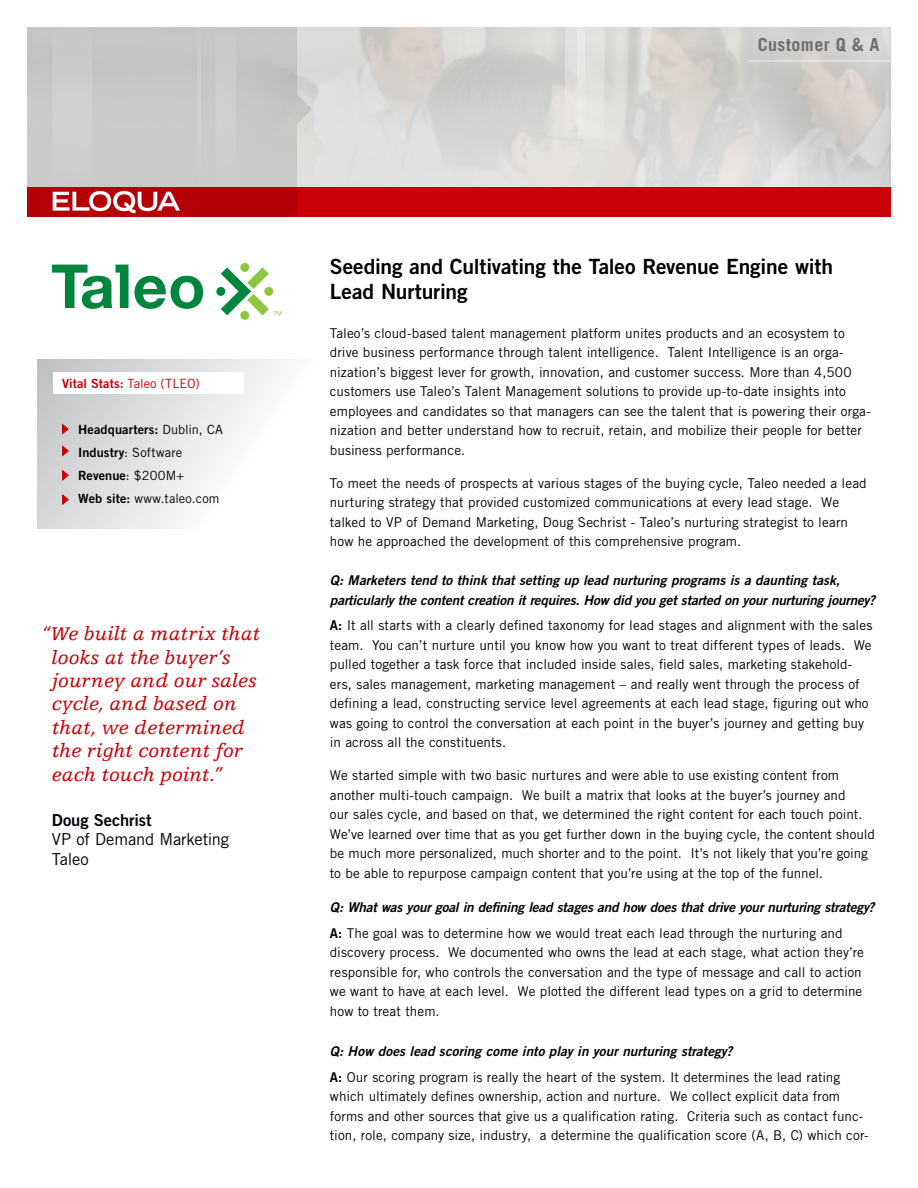
<style>
.page{position:relative;width:918px;height:1188px;background:#fff}
.page>*{position:absolute;margin:0;border:0;box-sizing:border-box;transform-origin:0 0}
.t1{font:21px/25.2px "Trade Gothic LT Std Bd 2";letter-spacing:-.005em;color:#000}
.t2{font:italic 19.5px/23.4px "Egyptienne F";letter-spacing:.005em;color:#c80008}
.t3{font:700 18px "Trade Gothic LT Std";letter-spacing:.025em;color:#6d6e71}
.t4{font:16.5px/19.8px "Trade Gothic LT Std";letter-spacing:-.01em;color:#000008}
.t5{font:16.5px "Trade Gothic LT Std Bd 2";color:#000008}
.t6{font:13.5px/19.5px "Trade Gothic LT Std";letter-spacing:.005em;color:#000}
.t7{font:13.5px/19.5px "Trade Gothic LT Std Bd 2 Obl";letter-spacing:-.005em;color:#000}
.t8{font:12.75px "Trade Gothic LT Std";letter-spacing:.015em;color:#000}
.t9{font:12.75px "Trade Gothic LT Std Bd 2";letter-spacing:.01em;color:#000}
.t10{font:12.75px "Trade Gothic LT Std Bd 2";letter-spacing:.005em;color:#c80008}
.s1{font-family:"Trade Gothic LT Std"}
.s2{font-family:"Trade Gothic LT Std Bd 2"}
</style>
<div class="page">
<div style="left:27px;top:187px;width:864px;height:30px;background:#c80008"></div>
<svg style="left:27px;top:27px;width:285px;height:190px;fill:#c8c9c8"></svg>
<svg style="left:53px;top:191px;width:127px;height:22px"></svg>
<div style="left:37px;top:359px;width:276px;height:170px;background:linear-gradient(to right,#cccdcf,#fff)"></div>
<div style="left:53px;top:373px;width:191px;height:21px;background:#fff"></div>
<svg style="left:61px;top:423px;width:8px;height:12px"></svg>
<svg style="left:62px;top:470px;width:7px;height:11px"></svg>
<svg style="left:62px;top:445px;width:7px;height:12px"></svg>
<svg style="left:52px;top:265px;width:151px;height:44px"></svg>
<div style="left:240px;top:311px;width:9px;height:9px;background:#8dc63f;border-radius:50%"></div>
<div style="left:240px;top:263px;width:9px;height:9px;background:#8dc63f;border-radius:50%"></div>
<div style="left:216px;top:287px;width:9px;height:9px;background:#00853f;border-radius:50%"></div>
<svg style="left:221px;top:267px;width:60px;height:48px"></svg>
<svg style="left:62px;top:494px;width:7px;height:12px"></svg>
<h3 class="t3" style="left:758px;top:34px;width:123px">Customer Q &amp; A</h3>
<p class="t10" style="left:62px;top:375px;width:139px">Vital Stats: <span class="s1">Taleo (TLEO)</span></p>
<p class="t9" style="left:78px;top:421px;width:146px">Headquarters: <span class="s1">Dublin, CA</span></p>
<p class="t8" style="left:78px;top:445px;width:105px"><span class="s2">Industry</span>: Software</p>
<p class="t9" style="left:78px;top:467px;width:107px">Revenue<span class="s1">: $200M+</span></p>
<p class="t8" style="left:78px;top:491px;width:143px"><span class="s2">Web site:</span> www.taleo.com</p>
<h2 class="t2" style="left:52px;top:622px;width:210px;text-indent:-10px">“We built a matrix that looks at the buyer’s journey and our sales cycle, and based on that, we determined the right content for each touch point.”</h2>
<p class="t5" style="left:52px;top:809px;width:101px">Doug Sechrist</p>
<p class="t4" style="left:52px;top:829px;width:179px">VP of Demand Marketing<br>Taleo</p>
<h1 class="t1" style="left:330px;top:253px;width:505px">Seeding and Cultivating the Taleo Revenue Engine with<br>Lead Nurturing</h1>
<p class="t6" style="left:330px;top:323px;width:542px">Taleo’s cloud-based talent management platform unites products and an ecosystem to drive business performance through talent intelligence. Talent Intelligence is an orga&shy;nization’s biggest lever for growth, innovation, and customer success. More than 4,500 customers use Taleo’s Talent Management solutions to provide up-to-date insights into employees and candidates so that managers can see the talent that is powering their orga&shy;nization and better understand how to recruit, retain, and mobilize their people for better business performance.</p>
<p class="t6" style="left:330px;top:473px;width:538px">To meet the needs of prospects at various stages of the buying cycle, Taleo needed a lead nurturing strategy that provided customized communications at every lead stage. We talked to VP of Demand Marketing, Doug Sechrist - Taleo’s nurturing strategist to learn how he approached the development of this comprehensive program.</p>
<p class="t7" style="left:330px;top:571px;width:547px">Q: Marketers tend to think that setting up lead nurturing programs is a daunting task, particularly the content creation it requires. How did you get started on your nurturing journey?</p>
<p class="t6" style="left:330px;top:615px;width:544px"><span class="s2">A:</span> It all starts with a clearly defined taxonomy for lead stages and alignment with the sales team. You can’t nurture until you know how you want to treat different types of leads. We pulled together a task force that included inside sales, field sales, marketing stakehold&shy;ers, sales management, marketing management – and really went through the process of defining a lead, constructing service level agreements at each lead stage, figuring out who was going to control the conversation at each point in the buyer’s journey and getting buy in across all the constituents.</p>
<p class="t6" style="left:330px;top:765px;width:547px">We started simple with two basic nurtures and were able to use existing content from another multi-touch campaign. We built a matrix that looks at the buyer’s journey and<br>our sales cycle, and based on that, we determined the right content for each touch point.<br>We’ve learned over time that as you get further down in the buying cycle, the content should be much more personalized, much shorter and to the point. It’s not likely that you’re going to be able to repurpose campaign content that you’re using at the top of the funnel.</p>
<p class="t7" style="left:330px;top:898px;width:546px">Q: What was your goal in defining lead stages and how does that drive your nurturing strategy?</p>
<p class="t6" style="left:330px;top:923px;width:536px"><span class="s2">A:</span> The goal was to determine how we would treat each lead through the nurturing and discovery process. We documented who owns the lead at each stage, what action they’re responsible for, who controls the conversation and the type of message and call to action we want to have at each level. We plotted the different lead types on a grid to determine how to treat them.</p>
<p class="t7" style="left:330px;top:1042px;width:404px">Q: How does lead scoring come into play in your nurturing strategy?</p>
<p class="t6" style="left:330px;top:1067px;width:540px"><span class="s2">A:</span> Our scoring program is really the heart of the system. It determines the lead rating which ultimately defines ownership, action and nurture. We collect explicit data from forms and other sources that give us a qualification rating. Criteria such as contact func&shy;tion, role, company size, industry, a determine the qualification score (A, B, C) which cor-</p>
</div>
